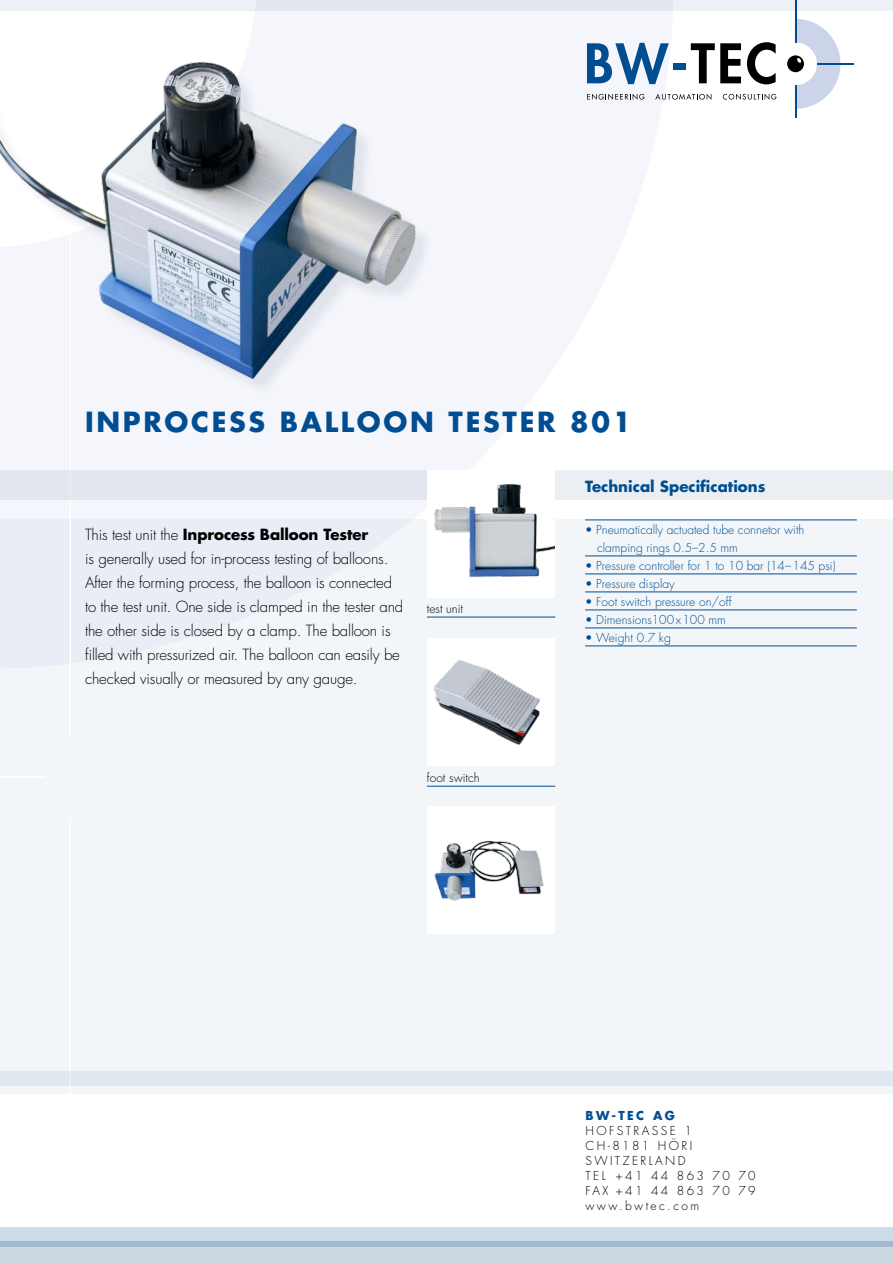
<style>
.page{position:relative;width:893px;height:1263px;background:#fff}
.page>*{position:absolute;margin:0;border:0;box-sizing:border-box;transform-origin:0 0}
.t1{font:700 27px "Futura";letter-spacing:.1em;color:#004e91}
.t2{font:300 15px/24px "Futura";letter-spacing:-.01em;color:#000}
.t3{font:700 15px "Futura";color:#004e91}
.t4{font:300 12px/18px "Futura";color:#004e91}
.t5{font:300 12px/15px "Futura";letter-spacing:.2em;color:#000}
.t6{font:300 12px "Futura";color:#000}
.t7{font:700 12px "Futura";color:#004e91}
.s1{font-weight:700}
</style>
<div class="page">
<div style="left:0;top:519px;width:893px;height:575px;background:#f3f6f9"></div>
<hr style="left:70px;top:178px;width:1px;height:560px;background:#fff">
<hr style="left:70px;top:817px;width:1px;height:336px;background:#fff">
<svg style="left:587px;top:43px;width:82px;height:41px"></svg>
<div style="left:673px;top:63px;width:13px;height:6px;background:#004e91"></div>
<svg style="left:691px;top:43px;width:50px;height:40px"></svg>
<svg style="left:747px;top:42px;width:29px;height:42px"></svg>
<div style="left:787px;top:55px;width:17px;height:17px;background:#000;border-radius:50%"></div>
<svg style="left:795px;top:19px;width:45px;height:90px"></svg>
<hr style="left:795px;top:0;width:1px;height:42px;background:#004e91">
<hr style="left:795px;top:85px;width:1px;height:33px;background:#004e91">
<hr style="left:817px;top:63px;width:37px;height:1px;background:#004e91">
<svg style="left:587px;top:94px;width:57px;height:6px"></svg>
<svg style="left:655px;top:94px;width:56px;height:6px"></svg>
<svg style="left:723px;top:94px;width:53px;height:6px"></svg>
<div style="left:0;top:1241px;width:893px;height:22px;background:#cdd7e1"></div>
<svg style="left:0;top:1227px;width:893px;height:20px;background:#c0d1e0"></svg>
<div style="left:0;top:0;width:893px;height:11px;background:#ebf1f6"></div>
<div style="left:0;top:471px;width:893px;height:29px;background:#e1e6ef"></div>
<div style="left:0;top:1071px;width:893px;height:15px;background:#dfe8f0"></div>
<hr style="left:0;top:776px;width:46px;height:1px;background:#fff">
<hr style="left:585px;top:520px;width:272px;height:1px;background:#004e91">
<hr style="left:585px;top:556px;width:272px;height:1px;background:#004e91">
<hr style="left:585px;top:574px;width:272px;height:1px;background:#004e91">
<hr style="left:585px;top:592px;width:272px;height:1px;background:#004e91">
<hr style="left:585px;top:610px;width:272px;height:1px;background:#004e91">
<hr style="left:585px;top:628px;width:272px;height:1px;background:#004e91">
<hr style="left:585px;top:646px;width:272px;height:1px;background:#004e91">
<hr style="left:427px;top:617px;width:128px;height:1px;background:#004e91">
<hr style="left:427px;top:786px;width:128px;height:1px;background:#004e91">
<div style="left:427px;top:806px;width:127px;height:128px;background:#fff"></div>
<img style="left:434px;top:840px;width:110px;height:61px">
<div style="left:427px;top:471px;width:127px;height:127px;background:#fff"></div>
<img style="left:434px;top:483px;width:120px;height:95px">
<div style="left:427px;top:639px;width:127px;height:127px;background:#fff"></div>
<img style="left:433px;top:660px;width:108px;height:86px">
<img style="left:0;top:62px;width:432px;height:332px">
<h1 class="t1" style="left:85px;top:404px;width:548px">Inproc ess Balloon Tester 801</h1>
<p class="t2" style="left:85px;top:523px;width:320px">This test unit the <span class="s1">Inprocess Balloon Tester<br></span>is generally used for in-process testing of balloons.<br>After the forming process, the balloon is connected to the test unit. One side is clamped in the tester and the other side is closed by a clamp. The balloon is filled with pressurized air. The balloon can easily be checked visually or measured by any gauge.</p>
<p class="t6" style="left:427px;top:601px;width:38px">test unit</p>
<p class="t6" style="left:427px;top:770px;width:54px">foot switch</p>
<p class="t3" style="left:585px;top:475px;width:182px">Technical Specifications</p>
<p class="t4" style="left:597px;top:520px;width:209px;text-indent:-12px">• Pneumatically actuated tube connetor with clamping rings 0.5–2.5 mm</p>
<p class="t4" style="left:585px;top:556px;width:252px">• Pressure controller for 1 to 10 bar (14–145 psi)</p>
<p class="t4" style="left:585px;top:574px;width:91px">• Pressure display</p>
<p class="t4" style="left:585px;top:592px;width:148px">• Foot switch pressure on/off</p>
<p class="t4" style="left:585px;top:610px;width:142px">• Dimensions100x100 mm</p>
<p class="t4" style="left:585px;top:628px;width:87px">• Weight 0.7 kg</p>
<p class="t7" style="left:585px;top:1107px;width:91px">BW-TE C AG</p>
<p class="t5" style="left:585px;top:1123px;width:172px">HOFSTRASSE 1<br>CH-8181 HÖRI<br>SWITZERLAND<br>TEL +41 44 863 70 70<br>FAX +41 44 863 70 79 www.bwtec.com</p>
</div>
